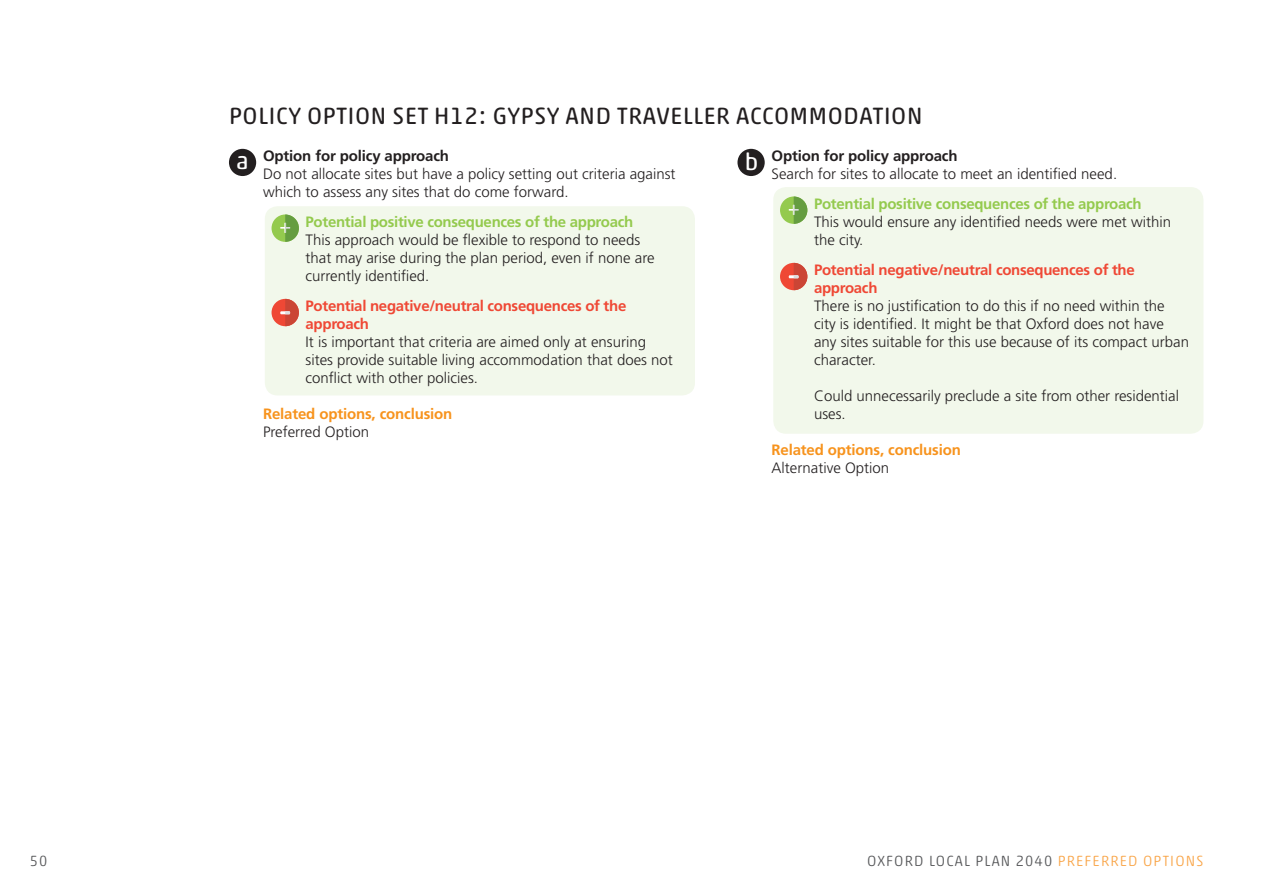
<style>
.page{position:relative;width:1263px;height:893px;background:#fff}
.page>*{position:absolute;margin:0;border:0;box-sizing:border-box;transform-origin:0 0}
.t1{font:24px "Akko Rounded Pro";letter-spacing:.03em;color:#231f20}
.t2{font:24px "Akko Rounded Pro";color:#fff}
.t3{font:300 15px/18px "Frutiger";color:#231f20}
.t4{font:700 15px/18px "Frutiger";letter-spacing:-.02em;color:#ef4835}
.t5{font:700 15px "Frutiger";letter-spacing:-.02em;color:#94ca4e}
.t6{font:700 15px "Frutiger";letter-spacing:-.01em;color:#f7931d}
.t7{font:700 15px "Frutiger";letter-spacing:-.01em;color:#231f20}
.t8{font:300 15px "Akko Rounded Pro";letter-spacing:.08em;color:#57585a}
.s1{color:#f9a64a}
</style>
<div class="page">
<div style="left:265px;top:206px;width:430px;height:189px;background:#f2f8eb;border-radius:13px"></div>
<div style="left:229px;top:149px;width:27px;height:27px;background:#231f20;border-radius:50%"></div>
<div style="left:773px;top:187px;width:430px;height:247px;background:#f2f8eb;border-radius:13px"></div>
<div style="left:780px;top:196px;width:27px;height:28px;background:#94ca4e;border-radius:50%"></div>
<svg style="left:789px;top:196px;width:18px;height:28px"></svg>
<div style="left:780px;top:263px;width:27px;height:27px;background:#ef4835;border-radius:50%"></div>
<svg style="left:789px;top:263px;width:18px;height:27px"></svg>
<div style="left:737px;top:149px;width:28px;height:27px;background:#231f20;border-radius:50%"></div>
<div style="left:272px;top:214px;width:27px;height:28px;background:#94ca4e;border-radius:50%"></div>
<svg style="left:280px;top:214px;width:19px;height:28px"></svg>
<div style="left:272px;top:299px;width:27px;height:27px;background:#ef4835;border-radius:50%"></div>
<svg style="left:280px;top:299px;width:19px;height:27px"></svg>
<h1 class="t1" style="left:229px;top:101px;width:176px">POLICY OPTION SET</h1>
<h1 class="t1" style="left:434px;top:101px;width:316px">H12: GYPSY AND TRAVELLER ACCO</h1>
<h1 class="t1" style="left:790px;top:101px;width:53px">MMODAT</h1>
<h1 class="t1" style="left:884px;top:101px;width:40px">ION</h1>
<h1 class="t2" style="left:236px;top:146px;width:14px">A</h1>
<p class="t7" style="left:771px;top:146px;width:188px">Option for policy approach</p>
<p class="t3" style="left:771px;top:164px;width:347px">Search for sites to allocate to meet an identified need.</p>
<p class="t5" style="left:814px;top:195px;width:329px">Potential positive consequences of the approach</p>
<p class="t3" style="left:814px;top:213px;width:359px">This would ensure any identified needs were met within the city.</p>
<p class="t4" style="left:814px;top:261px;width:322px">Potential negative/neutral consequences of the approach</p>
<p class="t3" style="left:814px;top:297px;width:377px">There is no justification to do this if no need within the city is identified. It might be that Oxford does not have any sites suitable for this use because of its compact urban character.</p>
<p class="t3" style="left:814px;top:387px;width:367px">Could unnecessarily preclude a site from other residential uses.</p>
<p class="t6" style="left:771px;top:441px;width:191px">Related options, conclusion</p>
<p class="t3" style="left:771px;top:459px;width:119px">Alternative Option</p>
<p class="t7" style="left:263px;top:146px;width:188px">Option for policy approach</p>
<p class="t3" style="left:263px;top:164px;width:414px">Do not allocate sites but have a policy setting out criteria against which to assess any sites that do come forward.</p>
<p class="t5" style="left:306px;top:213px;width:329px">Potential positive consequences of the approach</p>
<p class="t3" style="left:306px;top:231px;width:350px">This approach would be flexible to respond to needs that may arise during the plan period, even if none are currently identified.</p>
<p class="t4" style="left:306px;top:297px;width:322px">Potential negative/neutral consequences of the approach</p>
<p class="t3" style="left:306px;top:333px;width:369px">It is important that criteria are aimed only at ensuring sites provide suitable living accommodation that does not conflict with other policies.</p>
<p class="t6" style="left:263px;top:405px;width:191px">Related options, conclusion</p>
<p class="t3" style="left:263px;top:423px;width:108px">Preferred Option</p>
<h1 class="t2" style="left:745px;top:147px;width:15px">B</h1>
<p class="t8" style="left:30px;top:852px;width:19px">50</p>
<p class="t8" style="left:867px;top:852px;width:338px">OXFORD LOCAL PLAN 2040 <span class="s1">PREFERRED OPTIONS</span></p>
</div>
